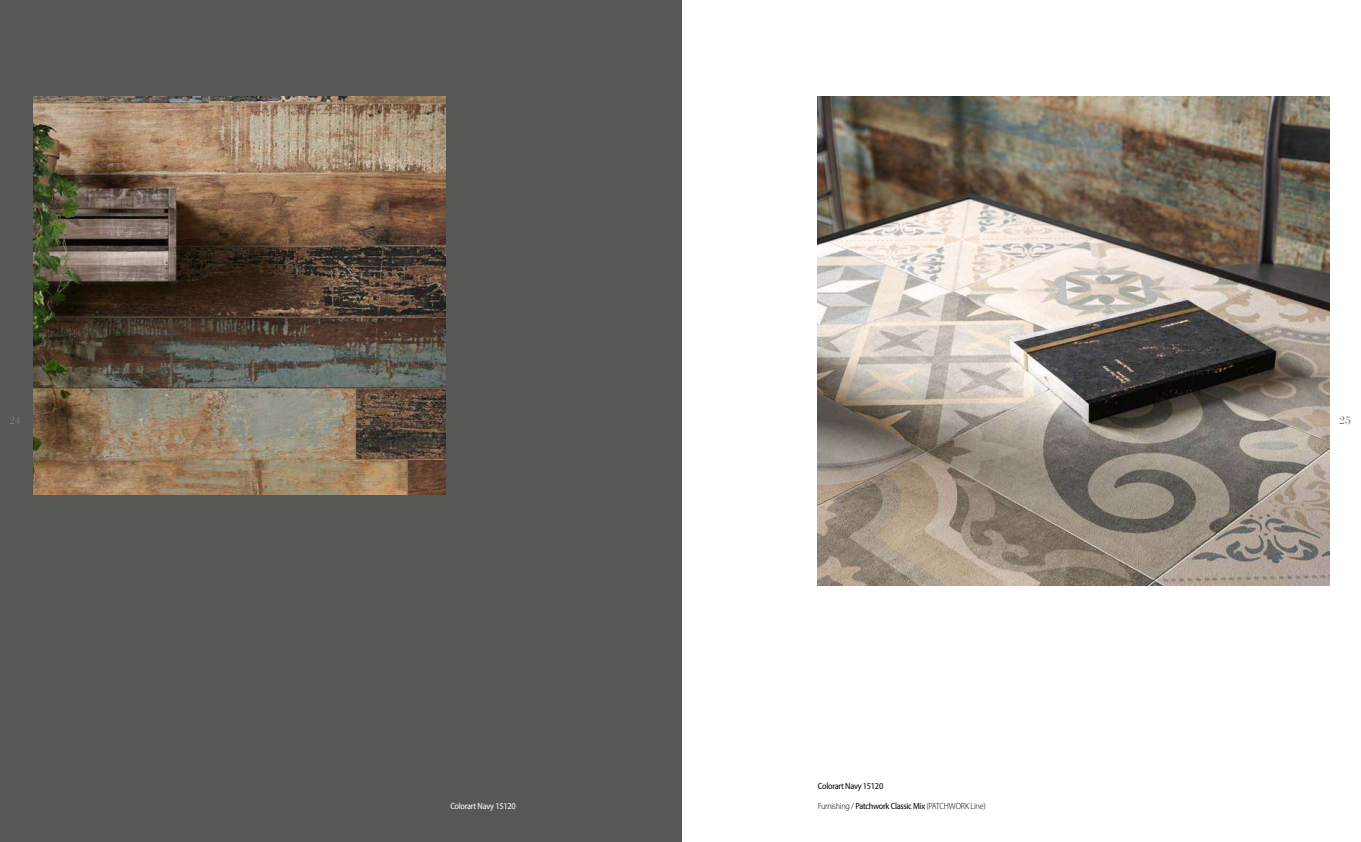
<style>
.page{position:relative;width:1361px;height:842px;background:#fff}
.page>*{position:absolute;margin:0;border:0;box-sizing:border-box;transform-origin:0 0}
.t1{font:12px "Baron MT Modern Text";color:#7c7b7b;scale:.88 1}
.t2{font:12px "Baron MT Modern Text";color:#7c7b7b}
.t3{font:300 semi-condensed 9px "Myriad Pro";letter-spacing:-.03em;color:#000}
.t4{font:semi-condensed 9px "Myriad Pro";letter-spacing:-.03em;color:#fff}
.t5{font:semi-condensed 9px "Myriad Pro";letter-spacing:-.03em;color:#000}
.s1{font-weight:400}
</style>
<div class="page">
<div style="left:0;top:0;width:681px;height:842px;background:#575756"></div>
<img style="left:818px;top:97px;width:511px;height:489px">
<img style="left:33px;top:97px;width:412px;height:398px">
<h1 class="t1" style="left:10px;top:413px;width:14px">24</h1>
<h1 class="t2" style="left:1339px;top:413px;width:14px">25</h1>
<p class="t4" style="left:450px;top:801px;width:67px">Colorart Navy 15120</p>
<p class="t5" style="left:818px;top:781px;width:67px">Colorart Navy 15120</p>
<p class="t3" style="left:818px;top:801px;width:169px">Furnishing / <span class="s1">Patchwork Classic Mix</span> (PATCHWORK Line)</p>
</div>
